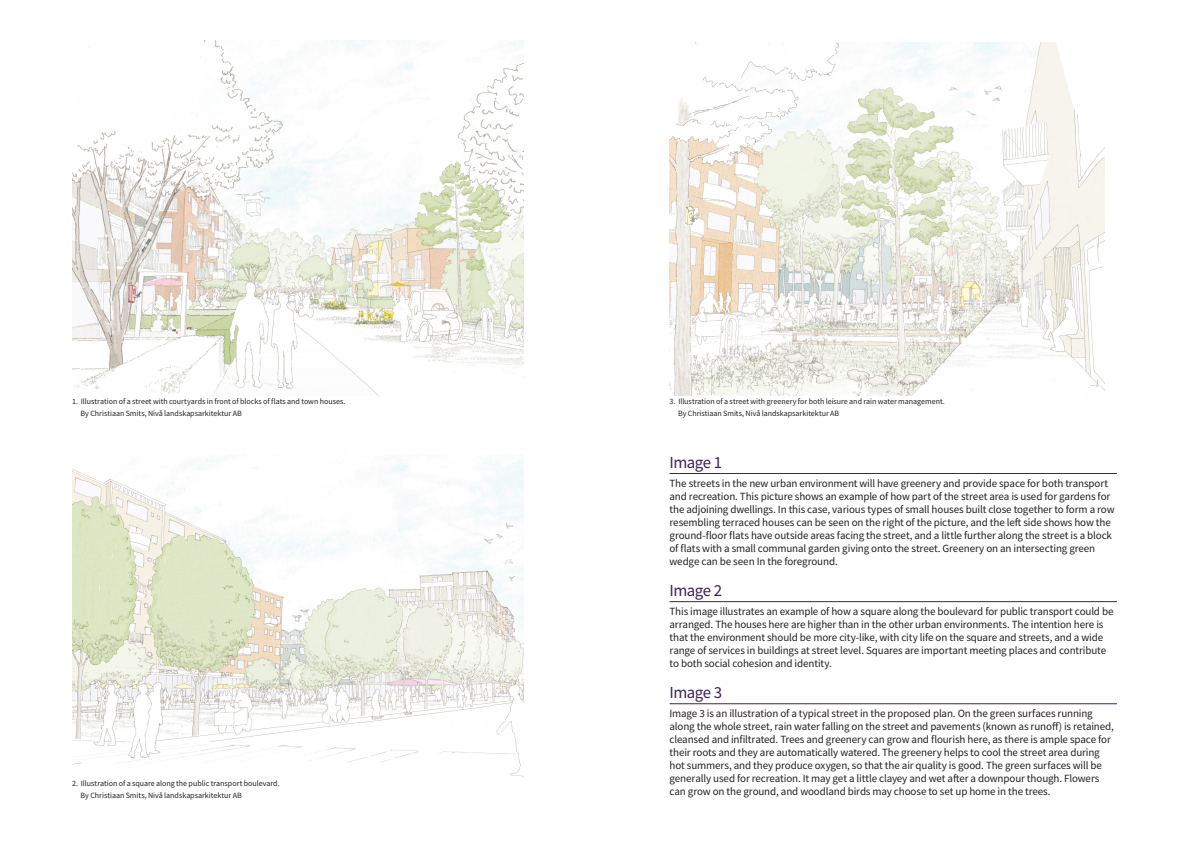
<style>
.page{position:relative;width:1191px;height:842px;background:#fff}
.page>*{position:absolute;margin:0;border:0;box-sizing:border-box;transform-origin:0 0}
.Månad_16_regular{font:16.9px "Source Sans Pro";letter-spacing:-.035em;color:#3d205d}
.Brödtext{font:11px/13.1px "Source Sans Pro";letter-spacing:-.01em;color:#231f20}
.Brödtext-2{font:8px "Source Sans Pro";letter-spacing:-.005em;color:#231f20}
</style>
<div class="page">
<img style="left:72px;top:455px;width:451px;height:322px">
<img style="left:72px;top:40px;width:451px;height:355px">
<img style="left:669px;top:43px;width:436px;height:352px">
<hr style="left:669px;top:473px;width:448px;height:1px;background:#3d205d">
<hr style="left:669px;top:601px;width:448px;height:1px;background:#3d205d">
<hr style="left:669px;top:703px;width:448px;height:1px;background:#3d205d">
<p class="Brödtext-2" style="left:72px;top:397px;width:275px">1. Illustration of a street with courtyards in front of blocks of flats and town houses.</p>
<p class="Brödtext-2" style="left:81px;top:409px;width:163px">By Christiaan Smits, Nivå landskapsarkitektur AB</p>
<p class="Brödtext-2" style="left:72px;top:779px;width:209px">2. Illustration of a square along the public transport boulevard.</p>
<p class="Brödtext-2" style="left:81px;top:791px;width:163px">By Christiaan Smits, Nivå landskapsarkitektur AB</p>
<p class="Brödtext-2" style="left:669px;top:397px;width:277px">3. Illustration of a street with greenery for both leisure and rain water management.</p>
<p class="Brödtext-2" style="left:678px;top:409px;width:163px">By Christiaan Smits, Nivå landskapsarkitektur AB</p>
<p class="Månad_16_regular" style="left:669px;top:451px;width:54px">Image 1</p>
<p class="Brödtext" style="left:669px;top:476px;width:446px">The streets in the new urban environment will have greenery and provide space for both transport and recreation. This picture shows an example of how part of the street area is used for gardens for the adjoining dwellings. In this case, various types of small houses built close together to form a row resembling terraced houses can be seen on the right of the picture, and the left side shows how the ground-floor flats have outside areas facing the street, and a little further along the street is a block of flats with a small communal garden giving onto the street. Greenery on an intersecting green wedge can be seen In the foreground.</p>
<p class="Månad_16_regular" style="left:669px;top:579px;width:54px">Image 2</p>
<p class="Brödtext" style="left:669px;top:604px;width:445px">This image illustrates an example of how a square along the boulevard for public transport could be arranged. The houses here are higher than in the other urban environments. The intention here is that the environment should be more city-like, with city life on the square and streets, and a wide range of services in buildings at street level. Squares are important meeting places and contribute to both social cohesion and identity.</p>
<p class="Månad_16_regular" style="left:669px;top:681px;width:54px">Image 3</p>
<p class="Brödtext" style="left:669px;top:707px;width:446px">Image 3 is an illustration of a typical street in the proposed plan. On the green surfaces running along the whole street, rain water falling on the street and pavements (known as runoff) is retained, cleansed and infiltrated. Trees and greenery can grow and flourish here, as there is ample space for their roots and they are automatically watered. The greenery helps to cool the street area during hot summers, and they produce oxygen, so that the air quality is good. The green surfaces will be generally used for recreation. It may get a little clayey and wet after a downpour though. Flowers can grow on the ground, and woodland birds may choose to set up home in the trees.</p>
</div>
